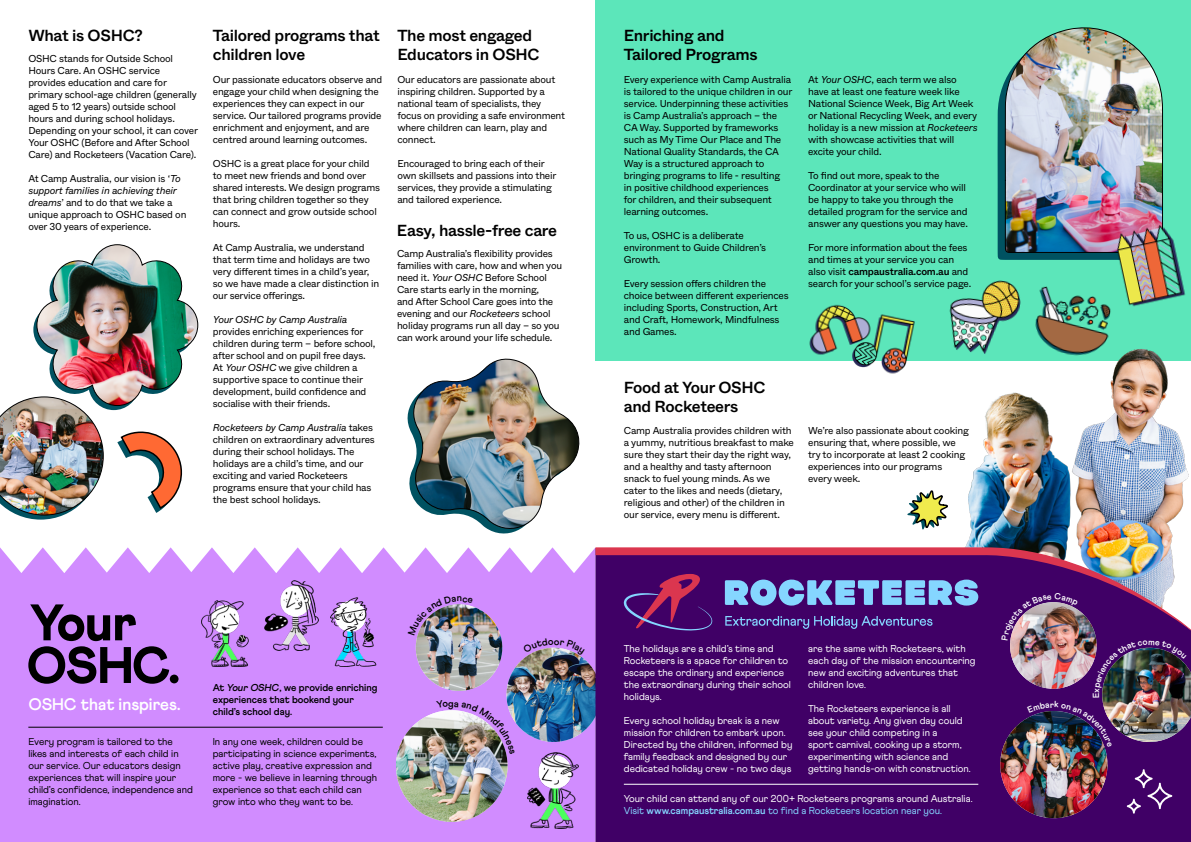
<style>
.page{position:relative;width:1191px;height:842px;background:#fff}
.page>*{position:absolute;margin:0;border:0;box-sizing:border-box;transform-origin:0 0}
.t1{font:700 16.7px "Athletics";color:#fff}
.t2{font:500 16px/19.2px "ABC Whyte";letter-spacing:-.02em;color:#000}
.t3{font:10px/12px "ABC Whyte";letter-spacing:-.02em;color:#000}
.t4{font:10px/12px "Athletics";color:#fff}
.t5{font:10px/12px "Athletics";color:#000}
.t6{font:italic 10px "ABC Whyte Trial";letter-spacing:-.02em;color:#000}
.t7{font:700 10px/12px "Athletics";color:#000}
.t8{font:700 9.8px "Athletics";color:#000}
.s1{font-family:"ABC Whyte Trial";font-style:italic}
.s2{font-family:"ABC Whyte";font-style:normal}
.s3{font-style:italic}
.s4{font-weight:500}
.s5{color:#85d6ff}
.s6{font-weight:700;color:#85d6ff}
</style>
<div class="page">
<svg style="left:0;top:547px;width:595px;height:295px;fill:#d18cff"></svg>
<img style="left:965px;top:392px;width:70px;height:155px">
<div style="left:595px;top:0;width:596px;height:361px;background:#5ce6ba"></div>
<img style="left:1035px;top:349px;width:154px;height:198px">
<div style="left:595px;top:643px;width:596px;height:199px;background:#400066"></div>
<svg style="left:595px;top:547px;width:580px;height:96px;fill:#400066"></svg>
<svg style="left:28px;top:604px;width:141px;height:80px"></svg>
<div style="left:170px;top:675px;width:8px;height:8px;background:#000;border-radius:50%"></div>
<img style="left:201px;top:601px;width:47px;height:65px">
<img style="left:265px;top:581px;width:54px;height:69px">
<img style="left:331px;top:597px;width:45px;height:70px">
<img style="left:528px;top:825px;width:50px;height:3px">
<hr style="left:28px;top:727px;width:355px;height:1px;background:#000">
<img style="left:407px;top:358px;width:173px;height:176px">
<img style="left:0;top:244px;width:199px;height:276px">
<img style="left:997px;top:27px;width:166px;height:233px">
<svg style="left:907px;top:490px;width:41px;height:40px"></svg>
<hr style="left:624px;top:784px;width:354px;height:1px;background:#fff">
<svg style="left:725px;top:580px;width:253px;height:26px"></svg>
<svg style="left:725px;top:616px;width:207px;height:13px"></svg>
<svg style="left:624px;top:574px;width:88px;height:56px"></svg>
<img style="left:949px;top:280px;width:72px;height:74px">
<img style="left:1102px;top:215px;width:84px;height:92px">
<img style="left:809px;top:304px;width:106px;height:70px">
<img style="left:1035px;top:277px;width:90px;height:92px">
<img style="left:393px;top:595px;width:214px;height:230px">
<img style="left:997px;top:593px;width:194px;height:228px">
<h2 class="t2" style="left:28px;top:26px;width:116px">What is OSHC?</h2>
<h2 class="t2" style="left:213px;top:26px;width:168px">Tailored programs that children love</h2>
<h2 class="t2" style="left:397px;top:26px;width:144px">The most engaged<br>Educators in OSHC</h2>
<p class="t3" style="left:28px;top:53px;width:171px">OSHC stands for Outside School Hours Care. An OSHC service provides education and care for primary school-age children (generally aged 5 to 12 years) outside school hours and during school holidays.<br>Depending on your school, it can cover Your OSHC (Before and After School Care) and Rocketeers (Vacation Care).</p>
<p class="t3" style="left:28px;top:173px;width:154px">At Camp Australia, our vision is ‘<span class="s1">To</span></p>
<p class="t6" style="left:28px;top:186px;width:150px">support families in achieving their</p>
<p class="t3" style="left:28px;top:197px;width:160px"><span class="s1">dreams</span>’ and to do that we take a unique approach to OSHC based on over 30 years of experience.</p>
<p class="t3" style="left:213px;top:73px;width:171px">Our passionate educators observe and engage your child when designing the experiences they can expect in our service. Our tailored programs provide enrichment and enjoyment, and are centred around learning outcomes.</p>
<p class="t3" style="left:213px;top:157px;width:169px">OSHC is a great place for your child to meet new friends and bond over shared interests. We design programs that bring children together so they can connect and grow outside school hours.</p>
<p class="t3" style="left:213px;top:241px;width:168px">At Camp Australia, we understand that term time and holidays are two very different times in a child’s year, so we have made a clear distinction in our service offerings.</p>
<p class="t6" style="left:213px;top:315px;width:136px">Your OSHC by Camp Australia</p>
<p class="t3" style="left:213px;top:325px;width:164px">provides enriching experiences for children during term – before school, after school and on pupil free days.<br>At <span class="s1">Your OSHC</span> we give children a supportive space to continue their development, build confidence and socialise with their friends.</p>
<p class="t6" style="left:213px;top:423px;width:162px">Rocketeers by Camp Australia <span class="s2">takes</span></p>
<p class="t3" style="left:213px;top:433px;width:163px">children on extraordinary adventures during their school holidays. The holidays are a child’s time, and our exciting and varied Rocketeers programs ensure that your child has the best school holidays.</p>
<p class="t3" style="left:397px;top:73px;width:169px">Our educators are passionate about inspiring children. Supported by a national team of specialists, they focus on providing a safe environment where children can learn, play and connect.</p>
<p class="t3" style="left:397px;top:157px;width:160px">Encouraged to bring each of their own skillsets and passions into their services, they provide a stimulating and tailored experience.</p>
<h2 class="t2" style="left:397px;top:221px;width:162px">Easy, hassle-free care</h2>
<p class="t3" style="left:397px;top:247px;width:167px">Camp Australia’s flexibility provides families with care, how and when you need it. <span class="s1">Your OSHC</span> Before School Care starts early in the morning,<br>and After School Care goes into the evening and our <span class="s1">Rocketeers</span> school holiday programs run all day – so you can work around your life schedule.</p>
<h1 class="t1" style="left:28px;top:694px;width:154px">OSHC that inspires.</h1>
<p class="t7" style="left:213px;top:682px;width:166px">At <span class="s3">Your OSHC</span>, we provide enriching experiences that bookend your child’s school day.</p>
<p class="t5" style="left:28px;top:735px;width:166px">Every program is tailored to the likes and interests of each child in our service. Our educators design experiences that will inspire your child’s confidence, independence and imagination.</p>
<p class="t5" style="left:213px;top:735px;width:166px">In any one week, children could be participating in science experiments, active play, creative expression and more - we believe in learning through experience so that each child can grow into who they want to be.</p>
<p class="t8" style="left:457px;top:592px;width:7px">n</p>
<p class="t8" style="left:448px;top:697px;width:7px">g</p>
<h2 class="t2" style="left:624px;top:26px;width:135px">Enriching and<br>Tailored Programs</h2>
<p class="t3" style="left:624px;top:73px;width:170px">Every experience with Camp Australia is tailored to the unique children in our service. Underpinning these activities is Camp Australia’s approach – the CA Way. Supported by frameworks such as My Time Our Place and The National Quality Standards, the CA Way is a structured approach to bringing programs to life - resulting<br>in positive childhood experiences<br>for children, and their subsequent learning outcomes.</p>
<p class="t3" style="left:624px;top:229px;width:144px">To us, OSHC is a deliberate environment to Guide Children’s<br>Growth.</p>
<p class="t3" style="left:624px;top:277px;width:166px">Every session offers children the choice between different experiences including Sports, Construction, Art and Craft, Homework, Mindfulness and Games.</p>
<p class="t3" style="left:808px;top:73px;width:171px">At <span class="s1">Your OSHC</span>, each term we also have at least one feature week like<br>National Science Week, Big Art Week or National Recycling Week, and every holiday is a new mission at <span class="s1">Rocketeers </span>with showcase activities that will excite your child.</p>
<p class="t3" style="left:808px;top:169px;width:161px">To find out more, speak to the Coordinator at your service who will be happy to take you through the detailed program for the service and answer any questions you may have.</p>
<p class="t3" style="left:808px;top:241px;width:165px">For more information about the fees and times at your service you can also visit <span class="s4">campaustralia.com.au</span> and search for your school’s service page.</p>
<h2 class="t2" style="left:624px;top:378px;width:143px">Food at Your OSHC and Rocketeers</h2>
<p class="t3" style="left:624px;top:425px;width:172px">Camp Australia provides children with a yummy, nutritious breakfast to make sure they start their day the right way, and a healthy and tasty afternoon snack to fuel young minds. As we cater to the likes and needs (dietary, religious and other) of the children in our service, every menu is different.</p>
<p class="t3" style="left:808px;top:425px;width:162px">We’re also passionate about cooking ensuring that, where possible, we try to incorporate at least 2 cooking experiences into our programs<br>every week.</p>
<p class="t4" style="left:624px;top:642px;width:169px">The holidays are a child’s time and<br>Rocketeers is a space for children to escape the ordinary and experience the extraordinary during their school holidays.</p>
<p class="t4" style="left:624px;top:714px;width:170px">Every school holiday break is a new mission for children to embark upon.<br>Directed by the children, informed by family feedback and designed by our dedicated holiday crew - no two days</p>
<p class="t4" style="left:624px;top:792px;width:350px">Your child can attend any of our 200+ Rocketeers programs around Australia.<br><span class="s5">Visit</span> <span class="s6">www.campaustralia.com.au</span> <span class="s5">to find a Rocketeers location near you.</span></p>
<p class="t4" style="left:808px;top:642px;width:169px">are the same with Rocketeers, with each day of the mission encountering new and exciting adventures that children love.</p>
<p class="t4" style="left:808px;top:702px;width:164px">The Rocketeers experience is all about variety. Any given day could see your child competing in a<br>sport carnival, cooking up a storm, experimenting with science and getting hands-on with construction.</p>
</div>
